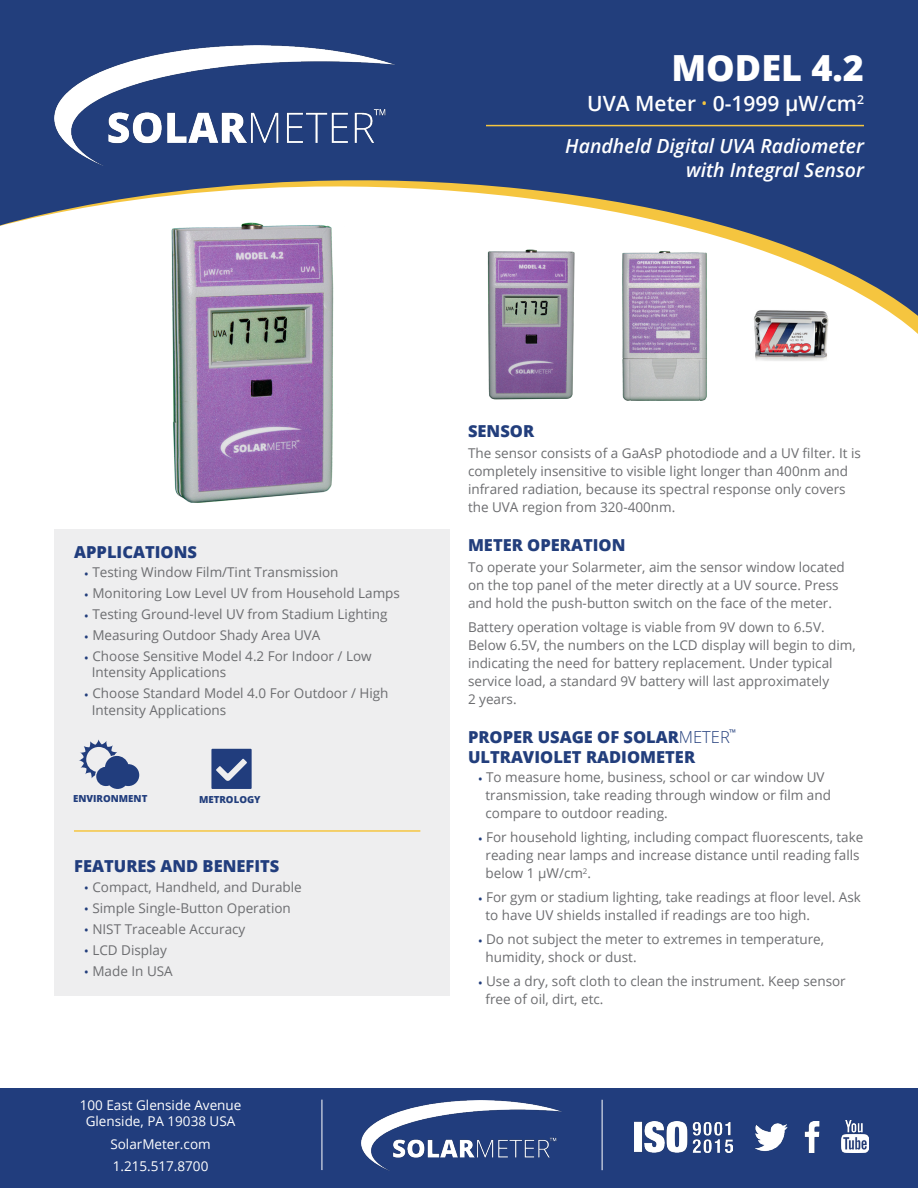
<style>
.page{position:relative;width:918px;height:1188px;background:#fff}
.page>*{position:absolute;margin:0;border:0;box-sizing:border-box;transform-origin:0 0}
.t1{font:800 36px "Open Sans";color:#fff}
.t2{font:600 21px "Open Sans";color:#fff}
.t3{font:italic 600 19.5px "Open Sans";color:#fff}
.t4{font:800 16.5px "Open Sans";color:#223e7c}
.t5{font:800 16.5px "Open Sans";color:#213d7d}
.t6{font:13.5px/18px "Open Sans";color:#6c6d70}
.t7{font:13.5px "Open Sans";color:#fff}
.t8{font:800 9.75px "Open Sans";color:#213d7d}
.t9{font:800 9.75px "Open Sans";color:#223e7c}
.t10{font:7.8px "Arial";color:#223e7c}
.s1{font-size:13.5px;color:#f5c53f}
.s2{font-family:"Roboto";color:#223e7c}
.s3{font-weight:300}
</style>
<div class="page">
<div style="left:54px;top:529px;width:396px;height:467px;background:#eeeeef"></div>
<svg style="left:0;top:0;width:918px;height:328px;fill:#223e7c"></svg>
<hr style="left:486px;top:125px;width:378px;height:1px;background:#f5c53f">
<img style="left:54px;top:46px;width:341px;height:119px">
<div style="left:0;top:1089px;width:918px;height:99px;background:#213d7d"></div>
<img style="left:362px;top:1100px;width:199px;height:70px">
<hr style="left:322px;top:1100px;width:1px;height:70px;background:#fff">
<hr style="left:602px;top:1100px;width:1px;height:70px;background:#fff">
<img style="left:635px;top:1122px;width:98px;height:30px">
<img style="left:841px;top:1120px;width:27px;height:33px">
<img style="left:804px;top:1122px;width:16px;height:31px">
<img style="left:755px;top:1123px;width:33px;height:28px">
<img style="left:613px;top:239px;width:102px;height:162px">
<img style="left:152px;top:196px;width:197px;height:307px">
<img style="left:476px;top:235px;width:108px;height:165px">
<hr style="left:74px;top:830px;width:346px;height:2px;background:#f5c541">
<svg style="left:79px;top:739px;width:60px;height:50px"></svg>
<svg style="left:211px;top:749px;width:41px;height:40px;background:#41598f"></svg>
<img style="left:750px;top:310px;width:79px;height:51px">
<p class="t1" style="left:671px;top:41px;width:194px">MODEL 4.2</p>
<p class="t2" style="left:587px;top:89px;width:278px">UVA Meter <span class="s1">•</span> 0-1999 µW/cm<sup>2</sup></p>
<p class="t3" style="left:565px;top:132px;width:300px">Handheld Digital UVA Radiometer</p>
<p class="t3" style="left:686px;top:156px;width:179px">with Integral Sensor</p>
<p class="t5" style="left:74px;top:539px;width:124px">APPLICATIONS</p>
<p class="t6" style="left:84px;top:563px;width:256px"><span class="s2">•</span> Testing Window Film/Tint Transmission</p>
<p class="t6" style="left:84px;top:584px;width:317px"><span class="s2">•</span> Monitoring Low Level UV from Household Lamps</p>
<p class="t6" style="left:84px;top:605px;width:305px"><span class="s2">•</span> Testing Ground-level UV from Stadium Lighting</p>
<p class="t6" style="left:84px;top:626px;width:238px"><span class="s2">•</span> Measuring Outdoor Shady Area UVA</p>
<p class="t6" style="left:84px;top:647px;width:289px"><span class="s2">•</span> Choose Sensitive Model 4.2 For Indoor / Low</p>
<p class="t6" style="left:92px;top:663px;width:136px">Intensity Applications</p>
<p class="t6" style="left:84px;top:684px;width:306px"><span class="s2">•</span> Choose Standard Model 4.0 For Outdoor / High</p>
<p class="t6" style="left:92px;top:700px;width:136px">Intensity Applications</p>
<p class="t8" style="left:73px;top:791px;width:76px">ENVIRONMENT</p>
<p class="t9" style="left:199px;top:792px;width:63px">METROLOGY</p>
<p class="t5" style="left:74px;top:854px;width:207px">FEATURES AND BENEFITS</p>
<p class="t6" style="left:84px;top:877px;width:219px"><span class="s2">•</span> Compact, Handheld, and Durable</p>
<p class="t6" style="left:84px;top:898px;width:208px"><span class="s2">•</span> Simple Single-Button Operation</p>
<p class="t6" style="left:84px;top:919px;width:163px"><span class="s2">•</span> NIST Traceable Accuracy</p>
<p class="t6" style="left:84px;top:940px;width:84px"><span class="s2">•</span> LCD Display</p>
<p class="t6" style="left:84px;top:961px;width:90px"><span class="s2">•</span> Made In USA</p>
<p class="t7" style="left:80px;top:1096px;width:163px">100 East Glenside Avenue</p>
<p class="t7" style="left:86px;top:1112px;width:151px">Glenside, PA 19038 USA</p>
<p class="t7" style="left:110px;top:1135px;width:102px">SolarMeter.com</p>
<p class="t7" style="left:113px;top:1157px;width:97px">1.215.517.8700</p>
<p class="t4" style="left:468px;top:418px;width:68px">SENSOR</p>
<p class="t6" style="left:468px;top:443px;width:394px">The sensor consists of a GaAsP photodiode and a UV filter. It is completely insensitive to visible light longer than 400nm and infrared radiation, because its spectral response only covers the UVA region from 320-400nm.</p>
<p class="t4" style="left:468px;top:532px;width:159px">METER OPERATION</p>
<p class="t6" style="left:468px;top:557px;width:378px">To operate your Solarmeter, aim the sensor window located on the top panel of the meter directly at a UV source. Press and hold the push-button switch on the face of the meter.</p>
<p class="t6" style="left:468px;top:617px;width:389px">Battery operation voltage is viable from 9V down to 6.5V.<br>Below 6.5V, the numbers on the LCD display will begin to dim, indicating the need for battery replacement. Under typical</p>
<p class="t6" style="left:468px;top:671px;width:363px">service load, a standard 9V battery will last approximately</p>
<p class="t6" style="left:468px;top:689px;width:50px">2 years.</p>
<p class="t4" style="left:468px;top:724px;width:263px">PROPER USAGE OF SOLAR<span class="s3">METER</span></p>
<p class="t10" style="left:729px;top:727px;width:9px">™</p>
<p class="t4" style="left:468px;top:744px;width:229px">ULTRAVIOLET RADIOMETER</p>
<p class="t6" style="left:478px;top:768px;width:348px"><span class="s2">•</span> To measure home, business, school or car window UV</p>
<p class="t6" style="left:486px;top:786px;width:347px">transmission, take reading through window or film and</p>
<p class="t6" style="left:486px;top:804px;width:184px">compare to outdoor reading.</p>
<p class="t6" style="left:478px;top:828px;width:387px"><span class="s2">•</span> For household lighting, including compact fluorescents, take</p>
<p class="t6" style="left:486px;top:846px;width:376px">reading near lamps and increase distance until reading falls</p>
<p class="t6" style="left:486px;top:864px;width:107px">below 1 μW/cm<sup>2</sup>.</p>
<p class="t6" style="left:478px;top:888px;width:384px"><span class="s2">•</span> For gym or stadium lighting, take readings at floor level. Ask</p>
<p class="t6" style="left:486px;top:906px;width:326px">to have UV shields installed if readings are too high.</p>
<p class="t6" style="left:478px;top:930px;width:348px"><span class="s2">•</span> Do not subject the meter to extremes in temperature,</p>
<p class="t6" style="left:486px;top:948px;width:153px">humidity, shock or dust.</p>
<p class="t6" style="left:478px;top:972px;width:369px"><span class="s2">•</span> Use a dry, soft cloth to clean the instrument. Keep sensor</p>
<p class="t6" style="left:486px;top:990px;width:119px">free of oil, dirt, etc.</p>
</div>
